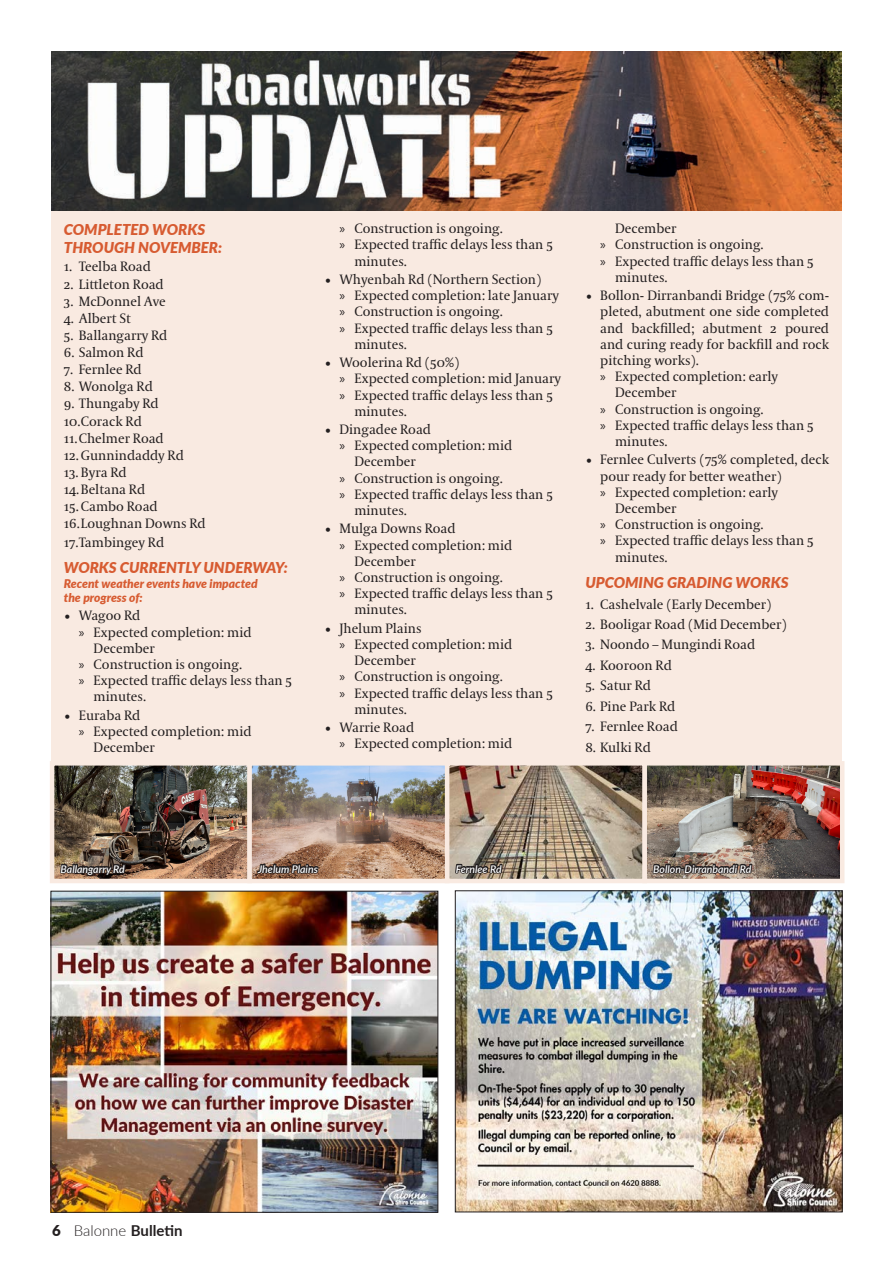
<style>
.page{position:relative;width:893px;height:1263px;background:#fff}
.page>*{position:absolute;margin:0;border:0;box-sizing:border-box;transform-origin:0 0}
.Roadworks_Head{font:italic 900 15px/18px "Lato";color:#d75b31}
.t1{font:700 15px "Lato";color:#231f20}
.t2{font:13.5px/16.2px "Coranto 2";color:#231f20}
.Roadworks_Head-2{font:italic 900 12px/14.4px "Lato";color:#d75b31}
.t3{font:italic 600 10.5px "Lato";color:#fff}
.s1{font-family:"Myriad Pro"}
.s2{font-weight:900}
.s3{font-weight:300}
</style>
<div class="page">
<div style="left:51px;top:210px;width:791px;height:544px;background:#f9eae1"></div>
<img style="left:51px;top:51px;width:791px;height:159px">
<img style="left:55px;top:766px;width:784px;height:112px">
<div style="left:50px;top:761px;width:202px;height:122px;border:4px solid #f9eae1"></div>
<div style="left:247px;top:761px;width:202px;height:122px;border:4px solid #f9eae1"></div>
<div style="left:445px;top:761px;width:202px;height:122px;border:4px solid #f9eae1"></div>
<div style="left:642px;top:761px;width:202px;height:122px;border:4px solid #f9eae1"></div>
<svg style="left:650px;top:833px;width:104px;height:45px"></svg>
<svg style="left:454px;top:833px;width:50px;height:45px"></svg>
<svg style="left:57px;top:833px;width:70px;height:45px"></svg>
<svg style="left:256px;top:833px;width:65px;height:58px"></svg>
<img style="left:53px;top:893px;width:383px;height:318px">
<div style="left:51px;top:891px;width:387px;height:322px;border:1px solid #231f20"></div>
<img style="left:457px;top:892px;width:384px;height:318px">
<div style="left:455px;top:890px;width:388px;height:322px;border:1px solid #231f20"></div>
<p class="Roadworks_Head" style="left:64px;top:220px;width:160px">COMPLETED WORKS<br>THROUGH NOVEMBER:</p>
<p class="t2" style="left:64px;top:259px;width:89px">1. Teelba Road</p>
<p class="t2" style="left:64px;top:276px;width:101px">2. Littleton Road</p>
<p class="t2" style="left:64px;top:293px;width:103px">3. McDonnel Ave</p>
<p class="t2" style="left:64px;top:311px;width:68px">4. Albert St</p>
<p class="t2" style="left:64px;top:328px;width:105px">5. Ballangarry Rd</p>
<p class="t2" style="left:64px;top:345px;width:81px">6. Salmon Rd</p>
<p class="t2" style="left:64px;top:362px;width:79px">7. Fernlee Rd</p>
<p class="t2" style="left:64px;top:379px;width:90px">8. Wonolga Rd</p>
<p class="t2" style="left:64px;top:396px;width:96px">9. Thungaby Rd</p>
<p class="t2" style="left:64px;top:413px;width:79px">10.Corack Rd</p>
<p class="t2" style="left:64px;top:430px;width:101px">11.Chelmer Road</p>
<p class="t2" style="left:64px;top:448px;width:122px">12.Gunnindaddy Rd</p>
<p class="t2" style="left:64px;top:465px;width:64px">13. Byra Rd</p>
<p class="t2" style="left:64px;top:482px;width:83px">14.Beltana Rd</p>
<p class="t2" style="left:64px;top:499px;width:95px">15. Cambo Road</p>
<p class="t2" style="left:64px;top:516px;width:143px">16.Loughnan Downs Rd</p>
<p class="t2" style="left:64px;top:534px;width:102px">17.Tambingey Rd</p>
<p class="Roadworks_Head" style="left:64px;top:558px;width:226px">WORKS CURRENTLY UNDERWAY:</p>
<p class="Roadworks_Head-2" style="left:64px;top:575px;width:195px">Recent weather events have impacted the progress of:</p>
<p class="t2" style="left:64px;top:608px;width:78px">• Wagoo Rd</p>
<p class="t2" style="left:94px;top:624px;width:159px;text-indent:-15px"><span class="s1">»</span> Expected completion: mid<br>December</p>
<p class="t2" style="left:79px;top:657px;width:165px"><span class="s1">»</span> Construction is ongoing.</p>
<p class="t2" style="left:94px;top:673px;width:200px;text-indent:-15px"><span class="s1">»</span> Expected traffic delays less than 5 minutes.</p>
<p class="t2" style="left:64px;top:707px;width:78px">• Euraba Rd</p>
<p class="t2" style="left:94px;top:724px;width:159px;text-indent:-15px"><span class="s1">»</span> Expected completion: mid<br>December</p>
<p class="t2" style="left:339px;top:221px;width:165px"><span class="s1">»</span> Construction is ongoing.</p>
<p class="t2" style="left:354px;top:237px;width:200px;text-indent:-15px"><span class="s1">»</span> Expected traffic delays less than 5 minutes.</p>
<p class="t2" style="left:325px;top:272px;width:218px">• Whyenbah Rd (Northern Section)</p>
<p class="t2" style="left:339px;top:288px;width:221px"><span class="s1">»</span> Expected completion: late January</p>
<p class="t2" style="left:339px;top:304px;width:165px"><span class="s1">»</span> Construction is ongoing.</p>
<p class="t2" style="left:354px;top:320px;width:200px;text-indent:-15px"><span class="s1">»</span> Expected traffic delays less than 5 minutes.</p>
<p class="t2" style="left:325px;top:355px;width:136px">• Woolerina Rd (50%)</p>
<p class="t2" style="left:339px;top:371px;width:223px"><span class="s1">»</span> Expected completion: mid January</p>
<p class="t2" style="left:354px;top:387px;width:200px;text-indent:-15px"><span class="s1">»</span> Expected traffic delays less than 5 minutes.</p>
<p class="t2" style="left:325px;top:422px;width:108px">• Dingadee Road</p>
<p class="t2" style="left:354px;top:438px;width:159px;text-indent:-15px"><span class="s1">»</span> Expected completion: mid<br>December</p>
<p class="t2" style="left:339px;top:470px;width:165px"><span class="s1">»</span> Construction is ongoing.</p>
<p class="t2" style="left:354px;top:487px;width:200px;text-indent:-15px"><span class="s1">»</span> Expected traffic delays less than 5 minutes.</p>
<p class="t2" style="left:325px;top:521px;width:132px">• Mulga Downs Road</p>
<p class="t2" style="left:354px;top:537px;width:159px;text-indent:-15px"><span class="s1">»</span> Expected completion: mid<br>December</p>
<p class="t2" style="left:339px;top:570px;width:165px"><span class="s1">»</span> Construction is ongoing.</p>
<p class="t2" style="left:354px;top:586px;width:200px;text-indent:-15px"><span class="s1">»</span> Expected traffic delays less than 5 minutes.</p>
<p class="t2" style="left:325px;top:620px;width:98px">• Jhelum Plains</p>
<p class="t2" style="left:354px;top:637px;width:159px;text-indent:-15px"><span class="s1">»</span> Expected completion: mid<br>December</p>
<p class="t2" style="left:339px;top:669px;width:165px"><span class="s1">»</span> Construction is ongoing.</p>
<p class="t2" style="left:354px;top:685px;width:200px;text-indent:-15px"><span class="s1">»</span> Expected traffic delays less than 5 minutes.</p>
<p class="t2" style="left:325px;top:720px;width:91px">• Warrie Road</p>
<p class="t2" style="left:339px;top:736px;width:174px"><span class="s1">»</span> Expected completion: mid</p>
<p class="t2" style="left:615px;top:221px;width:63px">December</p>
<p class="t2" style="left:600px;top:237px;width:165px"><span class="s1">»</span> Construction is ongoing.</p>
<p class="t2" style="left:615px;top:253px;width:200px;text-indent:-15px"><span class="s1">»</span> Expected traffic delays less than 5 minutes.</p>
<p class="t2" style="left:600px;top:288px;width:230px;text-align:justify;text-indent:-15px">• Bollon- Dirranbandi Bridge (75% com&shy;pleted, abutment one side completed and backfilled; abutment 2 poured and curing ready for backfill and rock pitching works).</p>
<p class="t2" style="left:615px;top:369px;width:164px;text-indent:-15px"><span class="s1">»</span> Expected completion: early<br>December</p>
<p class="t2" style="left:600px;top:401px;width:165px"><span class="s1">»</span> Construction is ongoing.</p>
<p class="t2" style="left:615px;top:418px;width:200px;text-indent:-15px"><span class="s1">»</span> Expected traffic delays less than 5 minutes.</p>
<p class="t2" style="left:600px;top:452px;width:230px;text-indent:-15px">• Fernlee Culverts (75% completed, deck pour ready for better weather)</p>
<p class="t2" style="left:615px;top:485px;width:164px;text-indent:-15px"><span class="s1">»</span> Expected completion: early<br>December</p>
<p class="t2" style="left:600px;top:517px;width:165px"><span class="s1">»</span> Construction is ongoing.</p>
<p class="t2" style="left:615px;top:533px;width:200px;text-indent:-15px"><span class="s1">»</span> Expected traffic delays less than 5 minutes.</p>
<p class="Roadworks_Head" style="left:585px;top:573px;width:205px">UPCOMING GRADING WORKS</p>
<p class="t2" style="left:585px;top:596px;width:188px">1. Cashelvale (Early December)</p>
<p class="t2" style="left:585px;top:617px;width:203px">2. Booligar Road (Mid December)</p>
<p class="t2" style="left:585px;top:637px;width:171px">3. Noondo – Mungindi Road</p>
<p class="t2" style="left:585px;top:658px;width:88px">4. Kooroon Rd</p>
<p class="t2" style="left:585px;top:678px;width:67px">5. Satur Rd</p>
<p class="t2" style="left:585px;top:699px;width:91px">6. Pine Park Rd</p>
<p class="t2" style="left:585px;top:719px;width:94px">7. Fernlee Road</p>
<p class="t2" style="left:585px;top:739px;width:67px">8. Kulki Rd</p>
<p class="t3" style="left:61px;top:861px;width:66px">Ballangarry Rd</p>
<p class="t3" style="left:258px;top:861px;width:61px">Jhelum Plains</p>
<p class="t3" style="left:456px;top:861px;width:47px">Fernlee Rd</p>
<p class="t3" style="left:653px;top:861px;width:100px">Bollon-Dirranbandi Rd</p>
<p class="t1" style="left:52px;top:1219px;width:132px"><span class="s2">6</span> <span class="s3">Balonne</span> Bulletin</p>
</div>
